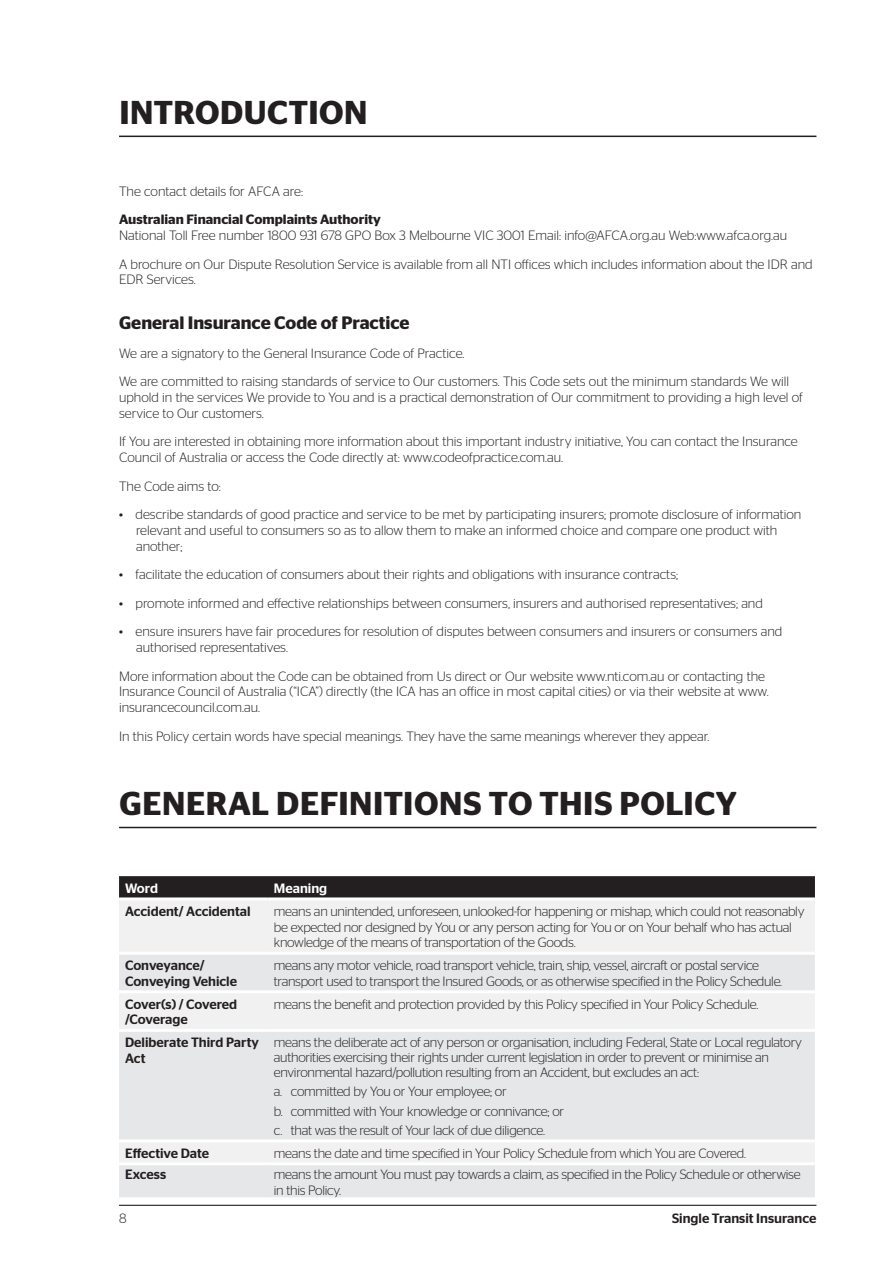
<style>
.page{position:relative;width:893px;height:1263px;background:#fff}
.page>*{position:absolute;margin:0;border:0;box-sizing:border-box;transform-origin:0 0}
.t1{font:600 33px "Stag Sans";letter-spacing:.015em;color:#231f20}
.t2{font:600 18px "Stag Sans";color:#231f20}
.t3{font:300 13.5px/15.8px "Stag Sans";color:#231f20}
.t4{font:300 13.5px/15.8px "Stag Sans";letter-spacing:-.02em;color:#231f20}
.t5{font:500 13.5px/15.8px "Stag Sans";color:#231f20}
.t6{font:600 13.5px "Stag Sans";color:#231f20}
.t7{font:500 13.5px "Stag Sans";color:#fff}
</style>
<div class="page">
<hr style="left:119px;top:1205px;width:697px;height:1px;background:#231f20">
<hr style="left:119px;top:136px;width:697px;height:1px;background:#231f20">
<div style="left:119px;top:876px;width:696px;height:21px;background:#231f20"></div>
<div style="left:119px;top:901px;width:696px;height:51px;background:#f1f1f2"></div>
<svg style="left:119px;top:955px;width:696px;height:242px;fill:#e6e7e8"></svg>
<hr style="left:119px;top:990px;width:149px;height:3px;background:#fff">
<hr style="left:268px;top:990px;width:547px;height:3px;background:#fff">
<hr style="left:119px;top:1029px;width:149px;height:3px;background:#fff">
<hr style="left:268px;top:1029px;width:547px;height:3px;background:#fff">
<hr style="left:119px;top:1139px;width:149px;height:3px;background:#fff">
<hr style="left:268px;top:1139px;width:547px;height:3px;background:#fff">
<hr style="left:119px;top:1162px;width:149px;height:3px;background:#fff">
<hr style="left:268px;top:1162px;width:547px;height:3px;background:#fff">
<hr style="left:119px;top:827px;width:697px;height:1px;background:#231f20">
<h1 class="t1" style="left:119px;top:93px;width:250px">INTRODUCTION</h1>
<p class="t3" style="left:119px;top:183px;width:185px">The contact details for AFCA are:</p>
<p class="t6" style="left:119px;top:212px;width:263px">Australian Financial Complaints Authority</p>
<p class="t3" style="left:119px;top:221px;width:695px;line-height:28.5px">National Toll Free number 1800 931 678 GPO Box 3 Melbourne VIC 3001 Email: info@AFCA.org.au Web:www.afca.org.au<br>A brochure on Our Dispute Resolution Service is available from all NTI offices which includes information about the IDR and</p>
<p class="t3" style="left:119px;top:272px;width:78px">EDR Services.</p>
<h2 class="t2" style="left:119px;top:313px;width:292px">General Insurance Code of Practice</h2>
<p class="t3" style="left:119px;top:339px;width:672px;line-height:28.5px">We are a signatory to the General Insurance Code of Practice.<br>We are committed to raising standards of service to Our customers. This Code sets out the minimum standards We will</p>
<p class="t3" style="left:119px;top:389px;width:685px">uphold in the services We provide to You and is a practical demonstration of Our commitment to providing a high level of service to Our customers.</p>
<p class="t3" style="left:119px;top:434px;width:680px">If You are interested in obtaining more information about this important industry initiative, You can contact the Insurance<br>Council of Australia or access the Code directly at: www.codeofpractice.com.au.</p>
<p class="t3" style="left:119px;top:478px;width:103px">The Code aims to:</p>
<p class="t3" style="left:136px;top:506px;width:667px;text-indent:-17px">• describe standards of good practice and service to be met by participating insurers; promote disclosure of information relevant and useful to consumers so as to allow them to make an informed choice and compare one product with another;</p>
<p class="t3" style="left:119px;top:566px;width:561px">• facilitate the education of consumers about their rights and obligations with insurance contracts;</p>
<p class="t3" style="left:119px;top:595px;width:645px">• promote informed and effective relationships between consumers, insurers and authorised representatives; and</p>
<p class="t3" style="left:136px;top:623px;width:648px;text-indent:-17px">• ensure insurers have fair procedures for resolution of disputes between consumers and insurers or consumers and authorised representatives.</p>
<p class="t3" style="left:119px;top:668px;width:651px">More information about the Code can be obtained from Us direct or Our website www.nti.com.au or contacting the<br>Insurance Council of Australia (“ICA”) directly (the ICA has an office in most capital cities) or via their website at www. insurancecouncil.com.au.</p>
<p class="t3" style="left:119px;top:728px;width:592px">In this Policy certain words have special meanings. They have the same meanings wherever they appear.</p>
<h1 class="t1" style="left:119px;top:784px;width:619px">GENERAL DEFINITIONS TO THIS POLICY</h1>
<p class="t7" style="left:125px;top:880px;width:34px">Word</p>
<p class="t7" style="left:274px;top:880px;width:55px">Meaning</p>
<p class="t5" style="left:125px;top:903px;width:127px">Accident/ Accidental</p>
<p class="t4" style="left:274px;top:903px;width:532px">means an unintended, unforeseen, unlooked-for happening or mishap, which could not reasonably be expected nor designed by You or any person acting for You or on Your behalf who has actual knowledge of the means of transportation of the Goods.</p>
<p class="t5" style="left:125px;top:957px;width:114px">Conveyance/<br>Conveying Vehicle</p>
<p class="t4" style="left:274px;top:957px;width:510px">means any motor vehicle, road transport vehicle, train, ship, vessel, aircraft or postal service transport used to transport the Insured Goods, or as otherwise specified in the Policy Schedule.</p>
<p class="t5" style="left:125px;top:996px;width:114px">Cover(s) / Covered /Coverage</p>
<p class="t4" style="left:274px;top:996px;width:486px">means the benefit and protection provided by this Policy specified in Your Policy Schedule.</p>
<p class="t5" style="left:125px;top:1034px;width:135px">Deliberate Third Party<br>Act</p>
<p class="t4" style="left:274px;top:1035px;width:530px;line-height:15px">means the deliberate act of any person or organisation, including Federal, State or Local regulatory authorities exercising their rights under current legislation in order to prevent or minimise an environmental hazard/pollution resulting from an Accident, but excludes an act:</p>
<p class="t4" style="left:274px;top:1082px;width:292px;line-height:19.2px">a. committed by You or Your employee; or<br>b. committed with Your knowledge or connivance; or c. that was the result of Your lack of due diligence.</p>
<p class="t5" style="left:125px;top:1145px;width:86px">Effective Date</p>
<p class="t4" style="left:274px;top:1145px;width:474px">means the date and time specified in Your Policy Schedule from which You are Covered.</p>
<p class="t5" style="left:125px;top:1166px;width:43px">Excess</p>
<p class="t4" style="left:274px;top:1166px;width:528px">means the amount You must pay towards a claim, as specified in the Policy Schedule or otherwise in this Policy.</p>
<p class="t3" style="left:119px;top:1210px;width:9px">8</p>
<p class="t5" style="left:672px;top:1210px;width:146px">Single Transit Insurance</p>
</div>
